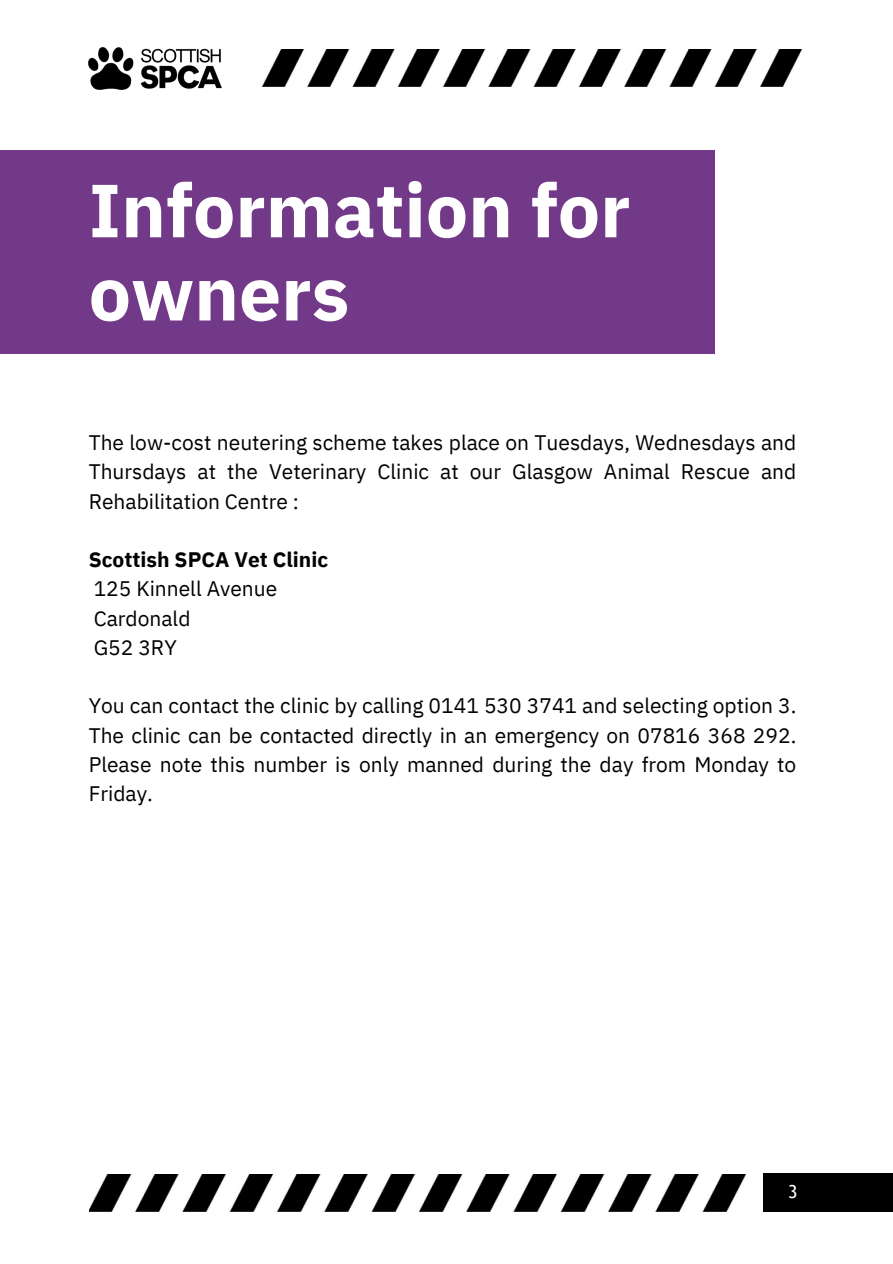
<style>
.page{position:relative;width:893px;height:1264px;background:#fff}
.page>*{position:absolute;margin:0;border:0;box-sizing:border-box;transform-origin:0 0}
.t1{font:700 75px/83.2px "IBM Plex Sans";color:#fff}
.t2{font:21px/29.2px "IBM Plex Sans";color:#000;text-align:justify}
.t3{font:700 21px "IBM Plex Sans";color:#000}
.t4{font:18px "Trebuchet MS";color:#fff}
</style>
<div class="page">
<div style="left:0;top:150px;width:714px;height:203px;background:#723988"></div>
<img style="left:262px;top:49px;width:541px;height:37px">
<img style="left:89px;top:48px;width:132px;height:41px">
<div style="left:763px;top:1173px;width:129px;height:38px;background:#000"></div>
<img style="left:89px;top:1174px;width:656px;height:37px">
<p class="t1" style="left:89px;top:167px;width:543px">Information for owners</p>
<p class="t2" style="left:89px;top:427px;width:709px">The low-cost neutering scheme takes place on Tuesdays, Wednesdays and Thursdays at the Veterinary Clinic at our Glasgow Animal Rescue and Rehabilitation Centre :</p>
<p class="t3" style="left:89px;top:545px;width:241px">Scottish SPCA Vet Clinic</p>
<p class="t2" style="left:94px;top:574px;width:185px">125 Kinnell Avenue</p>
<p class="t2" style="left:94px;top:603px;width:98px">Cardonald</p>
<p class="t2" style="left:94px;top:632px;width:85px">G52 3RY</p>
<p class="t2" style="left:89px;top:691px;width:709px">You can contact the clinic by calling 0141 530 3741 and selecting option 3.<br>The clinic can be contacted directly in an emergency on 07816 368 292.<br>Please note this number is only manned during the day from Monday to Friday.</p>
<p class="t4" style="left:788px;top:1181px;width:11px">3</p>
</div>
